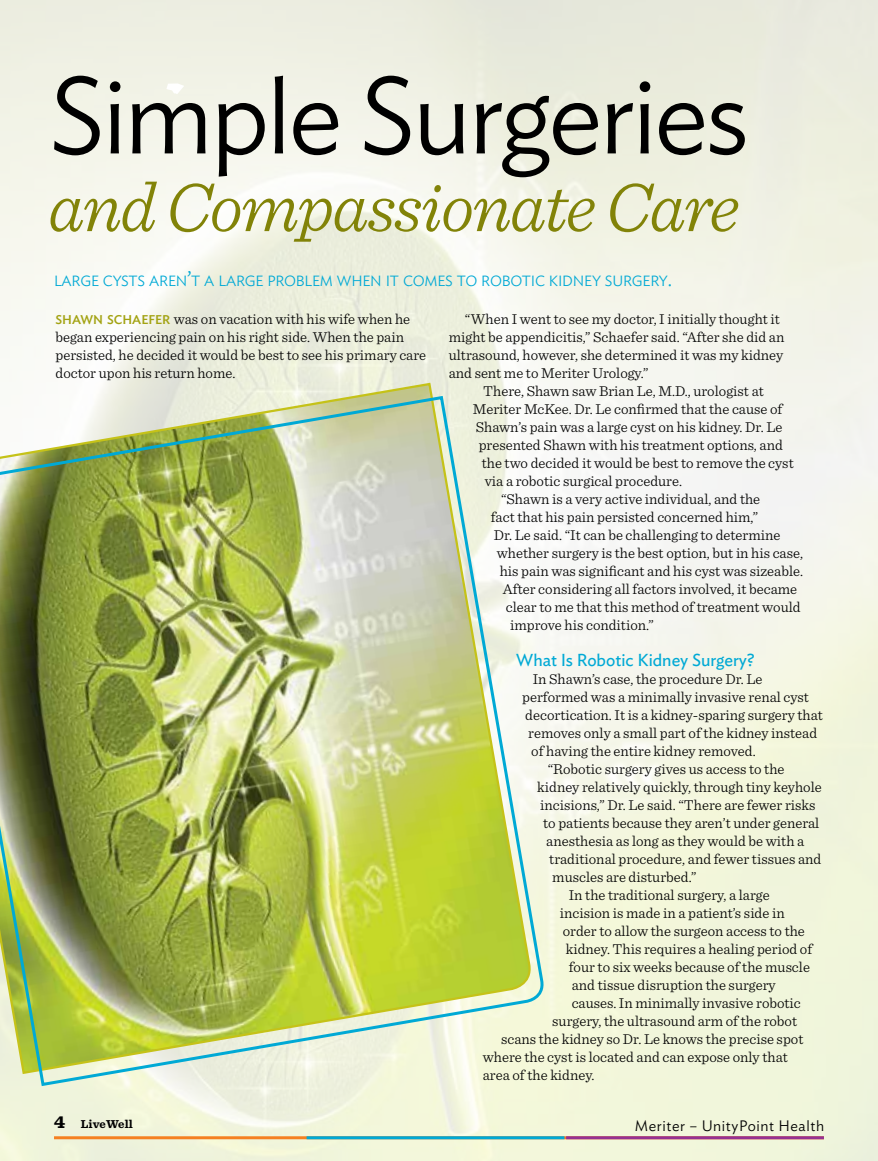
<style>
.page{position:relative;width:878px;height:1161px;background:#fff}
.page>*{position:absolute;margin:0;border:0;box-sizing:border-box;transform-origin:0 0}
.t1{font:300 108px "Ideal Sans";letter-spacing:-.025em;color:#000}
.t2{font:italic 300 72px "Sentinel";letter-spacing:-.025em;color:#828308}
.t3{font:17.25px "Ideal Sans";color:#00a9d5}
.t4{font:300 15px/18px "Sentinel";color:#000}
.t5{font:300 15px "Ideal Sans";letter-spacing:.04em;color:#000}
.t6{font:300 14.7px "Ideal Sans";letter-spacing:-.015em;color:#00a9d5}
.t7{font:700 12px "Sentinel";letter-spacing:.01em;color:#000}
.s1{font-size:21px}
.s2{font-family:"Ideal Sans";font-weight:500;font-size:12.6px;color:#a3a313}
.s3{font-weight:900;font-size:18px}
</style>
<div class="page">
<svg style="left:166px;top:83px;width:18px;height:11px"></svg>
<img style="left:0;top:394px;width:544px;height:694px">
<hr style="left:54px;top:1136px;width:770px;height:3px;background:#f58021">
<hr style="left:566px;top:1136px;width:258px;height:3px;background:#953192">
<hr style="left:306px;top:1136px;width:258px;height:3px;background:#00a9d5">
<h1 class="t1" style="left:49px;top:33px;width:701px">Simple Surgeries</h1>
<h2 class="t2" style="left:48px;top:153px;width:693px">and Compassionate Care</h2>
<p class="t6" style="left:54px;top:270px;width:381px">LARGE CYSTS AREN<span class="s1">’</span>T A LARGE PROBLEM WHEN IT COMES</p>
<p class="t6" style="left:457px;top:270px;width:217px">TO ROBOTIC KIDNEY SURGERY<span class="s1">.</span></p>
<p class="t4" style="left:55px;top:309px;width:372px"><span class="s2">SHAWN SCHAEFER</span> was on vacation with his wife when he began experiencing pain on his right side. When the pain persisted, he decided it would be best to see his primary care doctor upon his return home.</p>
<p class="t4" style="left:448px;top:309px;width:337px;text-indent:16px">“When I went to see my doctor, I initially thought it might be appendicitis,” Schaefer said. “After she did an ultrasound, however, she determined it was my kidney and sent me to Meriter Urology.”</p>
<p class="t4" style="left:483px;top:381px;width:282px">There, Shawn saw Brian Le, M.D., urologist at</p>
<p class="t4" style="left:472px;top:399px;width:311px">Meriter McKee. Dr. Le confirmed that the cause of</p>
<p class="t4" style="left:475px;top:417px;width:308px">Shawn’s pain was a large cyst on his kidney. Dr. Le</p>
<p class="t4" style="left:478px;top:435px;width:305px">presented Shawn with his treatment options, and</p>
<p class="t4" style="left:481px;top:453px;width:313px">the two decided it would be best to remove the cyst</p>
<p class="t4" style="left:484px;top:471px;width:199px">via a robotic surgical procedure.</p>
<p class="t4" style="left:501px;top:489px;width:260px">“Shawn is a very active individual, and the</p>
<p class="t4" style="left:490px;top:507px;width:269px">fact that his pain persisted concerned him,”</p>
<p class="t4" style="left:493px;top:525px;width:288px">Dr. Le said. “It can be challenging to determine</p>
<p class="t4" style="left:496px;top:543px;width:308px">whether surgery is the best option, but in his case,</p>
<p class="t4" style="left:499px;top:561px;width:305px">his pain was significant and his cyst was sizeable.</p>
<p class="t4" style="left:502px;top:579px;width:296px">After considering all factors involved, it became</p>
<p class="t4" style="left:505px;top:597px;width:296px">clear to me that this method of treatment would</p>
<p class="t4" style="left:510px;top:615px;width:145px">improve his condition.”</p>
<p class="t3" style="left:516px;top:647px;width:240px">What Is Robotic Kidney Surgery?</p>
<p class="t4" style="left:532px;top:669px;width:231px">In Shawn’s case, the procedure Dr. Le</p>
<p class="t4" style="left:522px;top:687px;width:288px">performed was a minimally invasive renal cyst</p>
<p class="t4" style="left:525px;top:705px;width:299px">decortication. It is a kidney-sparing surgery that</p>
<p class="t4" style="left:528px;top:723px;width:290px">removes only a small part of the kidney instead</p>
<p class="t4" style="left:531px;top:741px;width:226px">of having the entire kidney removed.</p>
<p class="t4" style="left:547px;top:759px;width:238px">“Robotic surgery gives us access to the</p>
<p class="t4" style="left:537px;top:777px;width:286px">kidney relatively quickly, through tiny keyhole</p>
<p class="t4" style="left:540px;top:795px;width:277px">incisions,” Dr. Le said. “There are fewer risks</p>
<p class="t4" style="left:543px;top:813px;width:277px">to patients because they aren’t under general</p>
<p class="t4" style="left:546px;top:831px;width:259px">anesthesia as long as they would be with a</p>
<p class="t4" style="left:549px;top:849px;width:274px">traditional procedure, and fewer tissues and</p>
<p class="t4" style="left:552px;top:867px;width:146px">muscles are disturbed.”</p>
<p class="t4" style="left:568px;top:885px;width:202px">In the traditional surgery, a large</p>
<p class="t4" style="left:559px;top:903px;width:226px">incision is made in a patient’s side in</p>
<p class="t4" style="left:562px;top:921px;width:244px">order to allow the surgeon access to the</p>
<p class="t4" style="left:565px;top:939px;width:248px">kidney. This requires a healing period of</p>
<p class="t4" style="left:568px;top:957px;width:243px">four to six weeks because of the muscle</p>
<p class="t4" style="left:571px;top:975px;width:205px">and tissue disruption the surgery</p>
<p class="t4" style="left:571px;top:993px;width:231px">causes. In minimally invasive robotic</p>
<p class="t4" style="left:552px;top:1011px;width:246px">surgery, the ultrasound arm of the robot</p>
<p class="t4" style="left:501px;top:1029px;width:304px">scans the kidney so Dr. Le knows the precise spot</p>
<p class="t4" style="left:482px;top:1047px;width:306px">where the cyst is located and can expose only that</p>
<p class="t4" style="left:482px;top:1065px;width:113px">area of the kidney.</p>
<p class="t7" style="left:54px;top:1114px;width:80px"><span class="s3">4</span> LiveWell</p>
<p class="t5" style="left:634px;top:1114px;width:191px">Meriter – UnityPoint Health</p>
</div>
